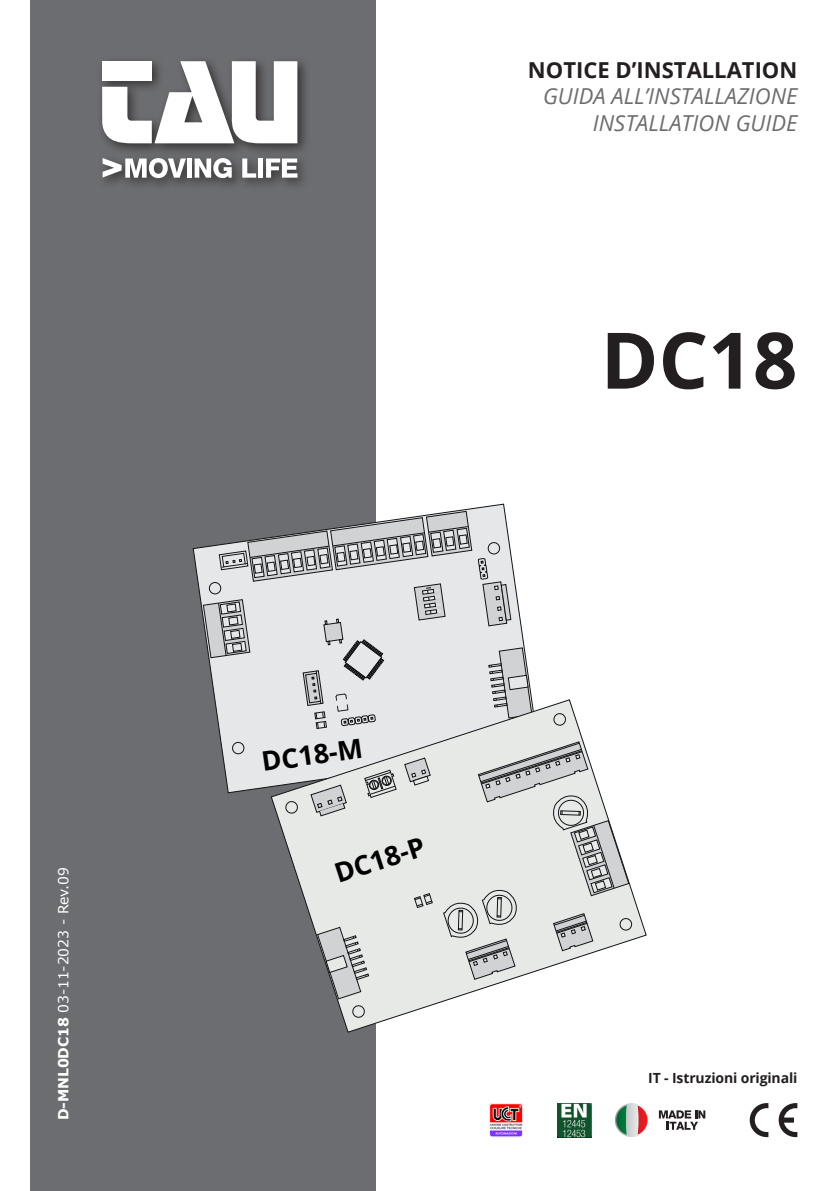
<style>
.page{position:relative;width:840px;height:1191px;background:#fff}
.page>*{position:absolute;margin:0;border:0;box-sizing:border-box;transform-origin:0 0}
.Paragrafo_base{font:700 78px "Open Sans";color:#231f20}
.t1{font:700 26.8px "Open Sans";color:#000001}
.Paragrafo_base-2{font:italic 22px "Open Sans";color:#6c6d70}
.Paragrafo_base-3{font:700 22px "Open Sans";color:#231f20}
.Paragrafo_base-4{font:14px "Verdana";letter-spacing:-.01em;color:#fff}
.Paragrafo_base-5{font:700 14px "Open Sans";letter-spacing:-.01em;color:#231f20}
.s1{font-weight:700}
</style>
<div class="page">
<svg style="left:658px;top:1110px;width:47px;height:19px"></svg>
<svg style="left:614px;top:1103px;width:34px;height:34px"></svg>
<img style="left:489px;top:1103px;width:33px;height:34px">
<img style="left:557px;top:1103px;width:33px;height:34px">
<svg style="left:749px;top:1103px;width:19px;height:34px"></svg>
<svg style="left:778px;top:1103px;width:19px;height:34px"></svg>
<div style="left:30px;top:0;width:345px;height:1191px;background:#6c6d70"></div>
<div style="left:96px;top:55px;width:215px;height:136px;background:#231f20;opacity:.75"></div>
<svg style="left:101px;top:61px;width:196px;height:82px"></svg>
<svg style="left:102px;top:158px;width:84px;height:20px;background:#afafb0"></svg>
<div style="left:187px;top:158px;width:5px;height:20px;background:#fff"></div>
<svg style="left:194px;top:158px;width:37px;height:20px"></svg>
<svg style="left:242px;top:158px;width:14px;height:20px"></svg>
<div style="left:258px;top:158px;width:5px;height:20px;background:#fff"></div>
<svg style="left:266px;top:158px;width:31px;height:20px"></svg>
<svg style="left:192px;top:503px;width:313px;height:290px"></svg>
<div style="left:232px;top:742px;width:12px;height:12px;background:#e6e7e9;border-radius:50%"></div>
<div style="left:232px;top:742px;width:12px;height:12px;border:1px solid #111416;border-radius:50%"></div>
<svg style="left:203px;top:511px;width:329px;height:218px;background:#c9cbcd"></svg>
<svg style="left:270px;top:699px;width:376px;height:334px"></svg>
<svg style="left:316px;top:926px;width:53px;height:92px"></svg>
<svg style="left:284px;top:800px;width:14px;height:14px"></svg>
<svg style="left:552px;top:712px;width:14px;height:14px"></svg>
<svg style="left:310px;top:784px;width:37px;height:32px"></svg>
<svg style="left:364px;top:769px;width:32px;height:29px"></svg>
<svg style="left:404px;top:757px;width:27px;height:29px"></svg>
<svg style="left:413px;top:892px;width:20px;height:16px"></svg>
<svg style="left:442px;top:741px;width:190px;height:239px;background:#d8dad9"></svg>
<p class="Paragrafo_base-4" style="left:54px;top:1120px;width:254px;rotate:-90deg"><span class="s1">D-MNL0DC18</span> 03-11-2023 - Rev.09</p>
<p class="Paragrafo_base-3" style="left:527px;top:55px;width:271px">NOTICE D’INSTALLATION</p>
<p class="Paragrafo_base-2" style="left:542px;top:81px;width:256px">GUIDA ALL’INSTALLAZIONE</p>
<p class="Paragrafo_base-2" style="left:592px;top:108px;width:206px">INSTALLATION GUIDE</p>
<p class="Paragrafo_base" style="left:600px;top:305px;width:198px">DC18</p>
<p class="t1" style="left:259px;top:743px;width:103px;rotate:-8deg">DC18-M</p>
<p class="t1" style="left:329px;top:856px;width:95px;rotate:-18deg">DC18-P</p>
<p class="Paragrafo_base-5" style="left:648px;top:1067px;width:150px">IT - Istruzioni originali</p>
</div>
